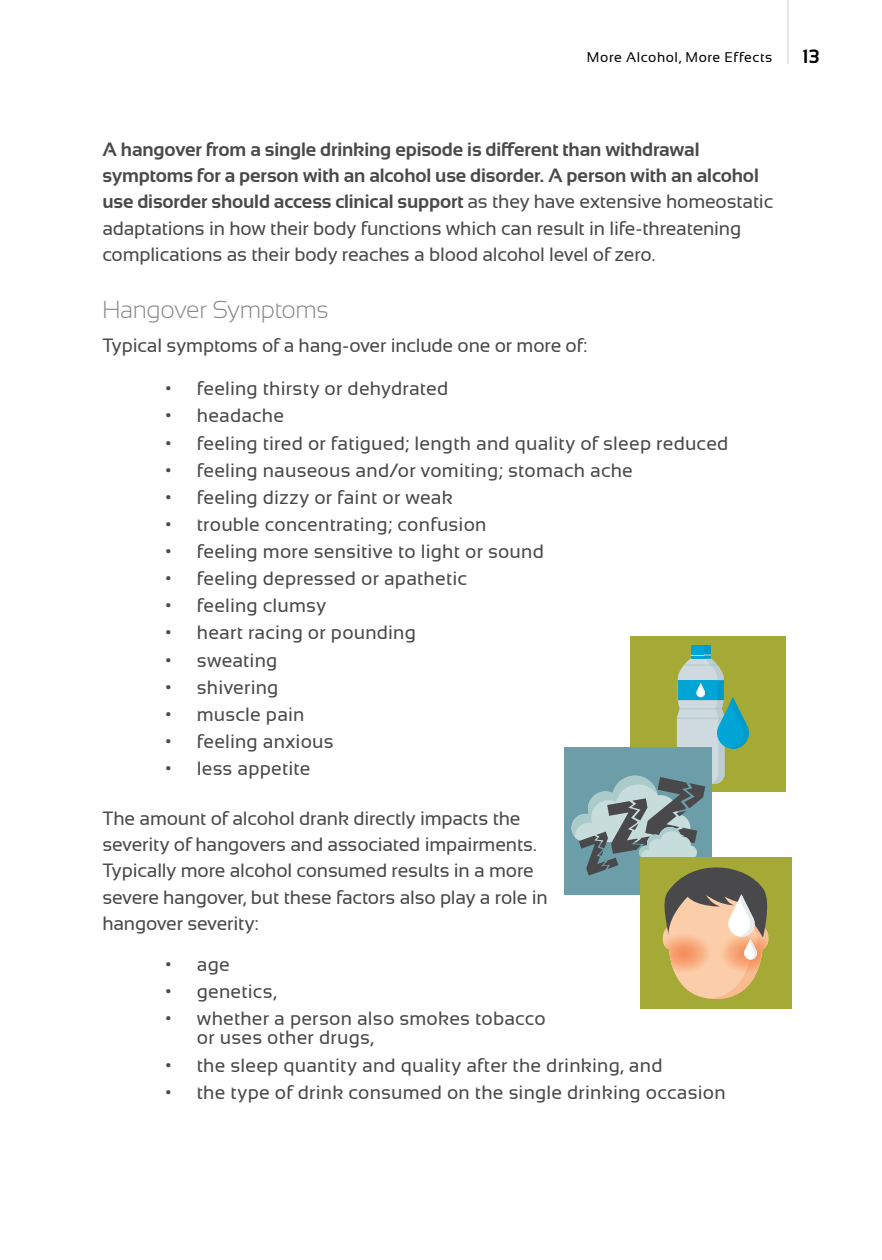
<style>
.page{position:relative;width:882px;height:1260px;background:#fff}
.page>*{position:absolute;margin:0;border:0;box-sizing:border-box;transform-origin:0 0}
.t1{font:300 24.5px "Sansation";letter-spacing:-.015em;color:#86888a}
.body_text{font:19.25px/19.2px "Sansation";letter-spacing:.01em;color:#49484a}
.body_text-2{font:700 19.25px/26.2px "Sansation";letter-spacing:-.005em;color:#49484a}
.body_text-3{font:19.25px/26.2px "Sansation";letter-spacing:-.01em;color:#49484a}
.Intro_Text_new{font:19.25px "Sansation";letter-spacing:-.01em;color:#49484a}
.t2{font:700 19.25px "Sansation";color:#000}
.t3{font:14px "Sansation";letter-spacing:.04em;color:#000}
.s1{font-weight:400}
</style>
<div class="page">
<hr style="left:787px;top:0;width:2px;height:64px;background:#e2e3e4">
<div style="left:630px;top:636px;width:156px;height:156px;background:#a5a936"></div>
<div style="left:565px;top:747px;width:147px;height:148px;background:#6c9eaa"></div>
<div style="left:640px;top:858px;width:151px;height:151px;background:#a5a936"></div>
<svg style="left:571px;top:645px;width:197px;height:354px"></svg>
<p class="t3" style="left:587px;top:49px;width:187px">More Alcohol, More Effects</p>
<p class="t2" style="left:802px;top:46px;width:19px">13</p>
<p class="body_text-2" style="left:102px;top:136px;width:672px">A hangover from a single drinking episode is different than withdrawal symptoms for a person with an alcohol use disorder. A person with an alcohol use disorder should access clinical support <span class="s1">as they have extensive homeostatic adaptations in how their body functions which can result in life-threatening complications as their body reaches a blood alcohol level of zero.</span></p>
<h2 class="t1" style="left:102px;top:296px;width:228px">Hangover Symptoms</h2>
<p class="Intro_Text_new" style="left:102px;top:335px;width:486px">Typical symptoms of a hang-over include one or more of:</p>
<p class="body_text" style="left:165px;top:379px;width:284px">• feeling thirsty or dehydrated</p>
<p class="body_text" style="left:165px;top:406px;width:120px">• headache</p>
<p class="body_text" style="left:165px;top:433px;width:565px">• feeling tired or fatigued; length and quality of sleep reduced</p>
<p class="body_text" style="left:165px;top:460px;width:469px">• feeling nauseous and/or vomiting; stomach ache</p>
<p class="body_text" style="left:165px;top:488px;width:289px">• feeling dizzy or faint or weak</p>
<p class="body_text" style="left:165px;top:515px;width:323px">• trouble concentrating; confusion</p>
<p class="body_text" style="left:165px;top:542px;width:380px">• feeling more sensitive to light or sound</p>
<p class="body_text" style="left:165px;top:569px;width:303px">• feeling depressed or apathetic</p>
<p class="body_text" style="left:165px;top:596px;width:162px">• feeling clumsy</p>
<p class="body_text" style="left:165px;top:623px;width:252px">• heart racing or pounding</p>
<p class="body_text" style="left:165px;top:650px;width:114px">• sweating</p>
<p class="body_text" style="left:165px;top:677px;width:115px">• shivering</p>
<p class="body_text" style="left:165px;top:705px;width:141px">• muscle pain</p>
<p class="body_text" style="left:165px;top:732px;width:170px">• feeling anxious</p>
<p class="body_text" style="left:165px;top:759px;width:147px">• less appetite</p>
<p class="body_text-3" style="left:102px;top:805px;width:447px">The amount of alcohol drank directly impacts the severity of hangovers and associated impairments.<br>Typically more alcohol consumed results in a more severe hangover, but these factors also play a role in hangover severity:</p>
<p class="body_text" style="left:165px;top:955px;width:66px">• age</p>
<p class="body_text" style="left:165px;top:982px;width:113px">• genetics,</p>
<p class="body_text" style="left:197px;top:1009px;width:351px;text-indent:-32px">• whether a person also smokes tobacco or uses other drugs,</p>
<p class="body_text" style="left:165px;top:1055px;width:499px">• the sleep quantity and quality after the drinking, and</p>
<p class="body_text" style="left:165px;top:1082px;width:562px">• the type of drink consumed on the single drinking occasion</p>
</div>
